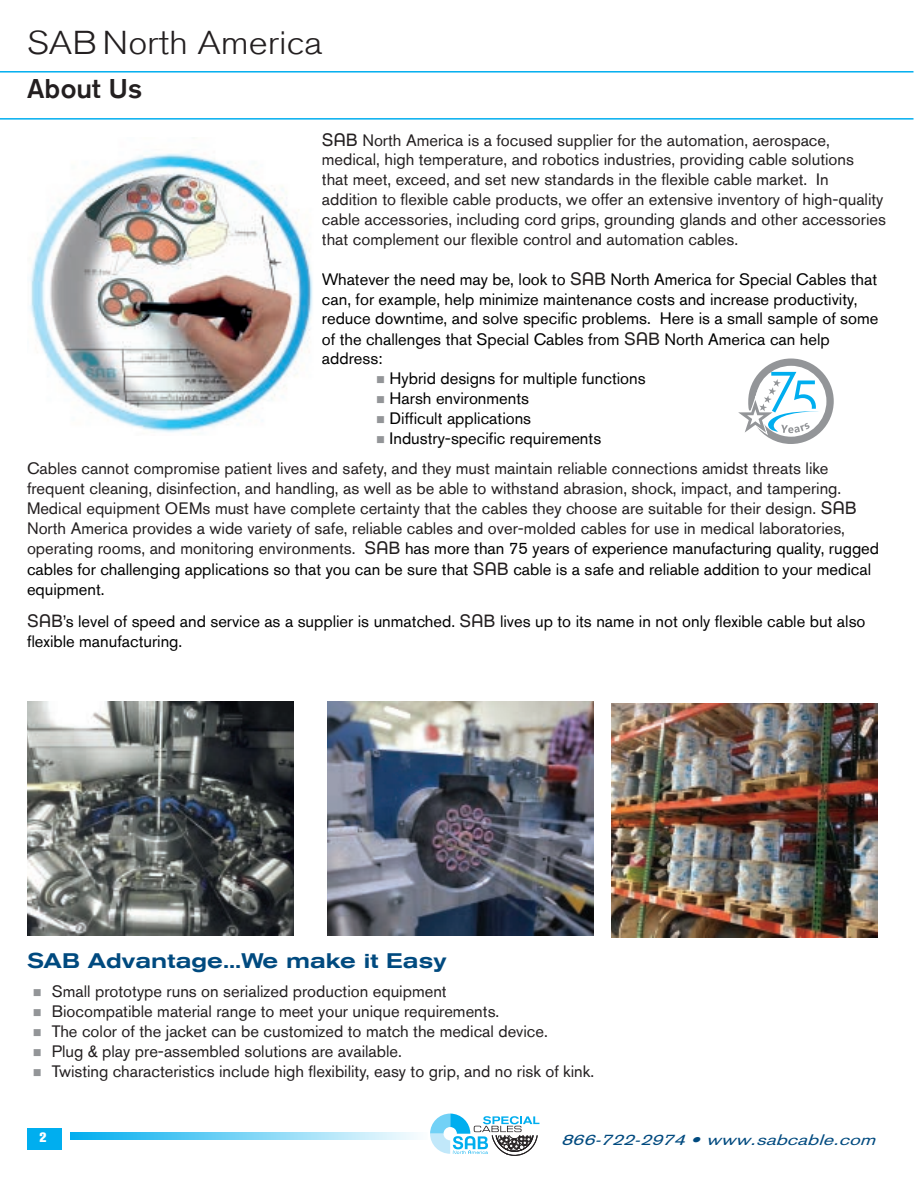
<style>
.page{position:relative;width:918px;height:1188px;background:#fff}
.page>*{position:absolute;margin:0;border:0;box-sizing:border-box;transform-origin:0 0}
.t1{font:300 33px "Akzidenz Grotesk Std";color:#231f20;scale:1.1 1}
.t2{font:500 27px "Akzidenz Grotesk Std";color:#231f20}
.t3{font:500 expanded 21px "Akzidenz Grotesk Std";color:#004a7f}
.t4{font:16.5px/20px "Akzidenz Grotesk Std";color:#231f20}
.t5{font:16.5px/20px "Akzidenz Grotesk Std";color:#000}
.t6{font:italic 15px "Akzidenz Grotesk";letter-spacing:.015em;color:#004a7f;scale:1.3 1}
.t7{font:800 13.5px "Akzidenz Grotesk BQ";color:#fff}
.s1{font-family:"SAB"}
.s2{font-family:"SAB";color:#231f20}
.s3{color:#939598}
.s4{color:#000}
</style>
<div class="page">
<img style="left:27px;top:701px;width:266px;height:234px">
<img style="left:327px;top:701px;width:266px;height:234px">
<img style="left:611px;top:703px;width:266px;height:234px">
<img style="left:30px;top:153px;width:283px;height:280px">
<svg style="left:738px;top:359px;width:96px;height:85px"></svg>
<svg style="left:430px;top:1114px;width:109px;height:42px"></svg>
<svg style="left:70px;top:1133px;width:347px;height:6px;background:#7ad4f6"></svg>
<div style="left:27px;top:1128px;width:34px;height:21px;background:#00aeef"></div>
<hr style="left:0;top:71px;width:914px;height:2px;background:#00aeef">
<hr style="left:0;top:118px;width:914px;height:2px;background:#00aeef">
<p class="t1" style="left:27px;top:24px;width:270px">SAB North America</p>
<p class="t2" style="left:27px;top:72px;width:117px">About Us</p>
<p class="t4" style="left:322px;top:130px;width:566px"><span class="s1">S</span> North America is a focused supplier for the automation, aerospace, medical, high temperature, and robotics industries, providing cable solutions<br>that meet, exceed, and set new standards in the flexible cable market. In addition to flexible cable products, we offer an extensive inventory of high-quality cable accessories, including cord grips, grounding glands and other accessories that complement our flexible control and automation cables.</p>
<p class="t5" style="left:322px;top:269px;width:558px">Whatever the need may be, look to <span class="s2">S</span> North America for Special Cables that can, for example, help minimize maintenance costs and increase productivity, reduce downtime, and solve specific problems. Here is a small sample of some of the challenges that Special Cables from <span class="s2">S</span> North America can help address:</p>
<p class="t5" style="left:376px;top:368px;width:271px"><span class="s3">■</span> Hybrid designs for multiple functions</p>
<p class="t5" style="left:376px;top:388px;width:155px"><span class="s3">■</span> Harsh environments</p>
<p class="t5" style="left:376px;top:408px;width:157px"><span class="s3">■</span> Difficult applications</p>
<p class="t5" style="left:376px;top:428px;width:227px"><span class="s3">■</span> Industry-specific requirements</p>
<p class="t4" style="left:27px;top:459px;width:854px">Cables cannot compromise patient lives and safety, and they must maintain reliable connections amidst threats like frequent cleaning, disinfection, and handling, as well as be able to withstand abrasion, shock, impact, and tampering.<br>Medical equipment OEMs must have complete certainty that the cables they choose are suitable for their design. <span class="s1">S </span>North America provides a wide variety of safe, reliable cables and over-molded cables for use in medical laboratories, operating rooms, and monitoring environments. <span class="s1">S</span> <span class="s4">has more than 75 years of experience manufacturing quality, rugged cables for challenging applications so that you can be sure that</span> <span class="s1">S</span> <span class="s4">cable is a safe and reliable addition to your medical equipment.</span></p>
<p class="t5" style="left:27px;top:611px;width:840px"><span class="s2">S</span>’s level of speed and service as a supplier is unmatched. <span class="s2">S</span> lives up to its name in not only flexible cable but also flexible manufacturing.</p>
<p class="t3" style="left:27px;top:948px;width:421px">SAB Advantage...We make it Easy</p>
<p class="t4" style="left:33px;top:982px;width:416px"><span class="s3">■</span> Small prototype runs on serialized production equipment</p>
<p class="t4" style="left:33px;top:1001px;width:468px"><span class="s3">■</span> Biocompatible material range to meet your unique requirements.</p>
<p class="t4" style="left:33px;top:1021px;width:517px"><span class="s3">■</span> The color of the jacket can be customized to match the medical device.</p>
<p class="t4" style="left:33px;top:1041px;width:371px"><span class="s3">■</span> Plug &amp; play pre-assembled solutions are available.</p>
<p class="t4" style="left:33px;top:1061px;width:563px"><span class="s3">■</span> Twisting characteristics include high flexibility, easy to grip, and no risk of kink.</p>
<p class="t7" style="left:39px;top:1130px;width:9px">2</p>
<p class="t6" style="left:561px;top:1130px;width:243px">866-722-2974 • www.sabcable.com</p>
</div>
